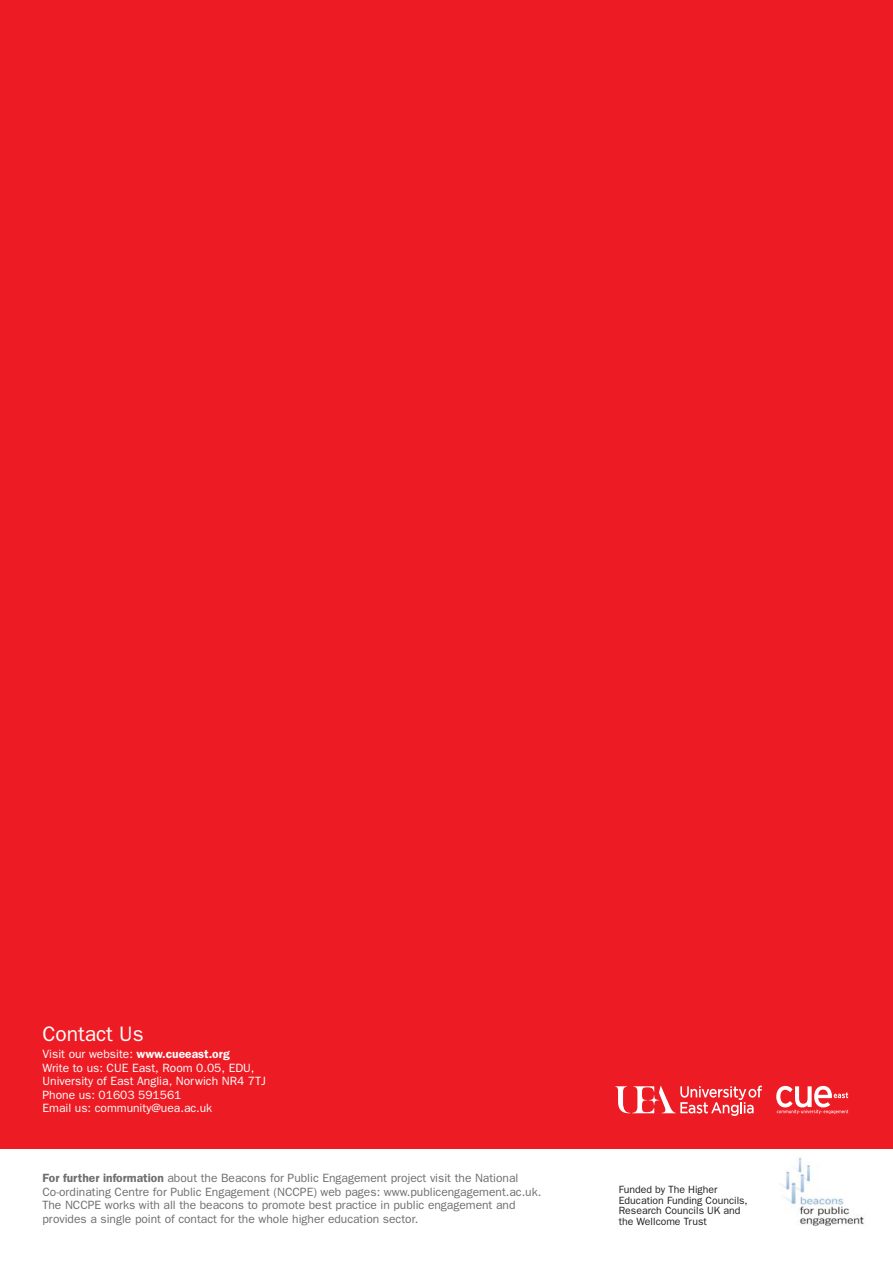
<style>
.page{position:relative;width:893px;height:1263px;background:#fff}
.page>*{position:absolute;margin:0;border:0;box-sizing:border-box;transform-origin:0 0}
.t1{font:21px "Franklin Gothic";color:#fff}
.t2{font:12px/13.5px "Franklin Gothic";color:#6d6e70}
.t3{font:12px/13.5px "Franklin Gothic";color:#fff}
.t4{font:10.5px/10.5px "Franklin Gothic";color:#231f20}
.s1{font-weight:600}
</style>
<div class="page">
<div style="left:0;top:0;width:893px;height:1148px;background:#ed1c24"></div>
<img style="left:781px;top:1157px;width:83px;height:69px">
<svg style="left:615px;top:1085px;width:147px;height:31px"></svg>
<svg style="left:776px;top:1086px;width:72px;height:28px"></svg>
<h1 class="t1" style="left:43px;top:1026px;width:103px">Contact Us</h1>
<p class="t3" style="left:43px;top:1048px;width:225px">Visit our website: <span class="s1">www.cueeast.org<br></span>Write to us: CUE East, Room 0.05, EDU, University of East Anglia, Norwich NR4 7TJ Phone us: 01603 591561<br>Email us: community@uea.ac.uk</p>
<p class="t2" style="left:43px;top:1172px;width:500px"><span class="s1">For further information</span> about the Beacons for Public Engagement project visit the National Co-ordinating Centre for Public Engagement (NCCPE) web pages: www.publicengagement.ac.uk.<br>The NCCPE works with all the beacons to promote best practice in public engagement and provides a single point of contact for the whole higher education sector.</p>
<p class="t4" style="left:619px;top:1185px;width:130px">Funded by The Higher<br>Education Funding Councils,<br>Research Councils UK and the Wellcome Trust</p>
</div>
